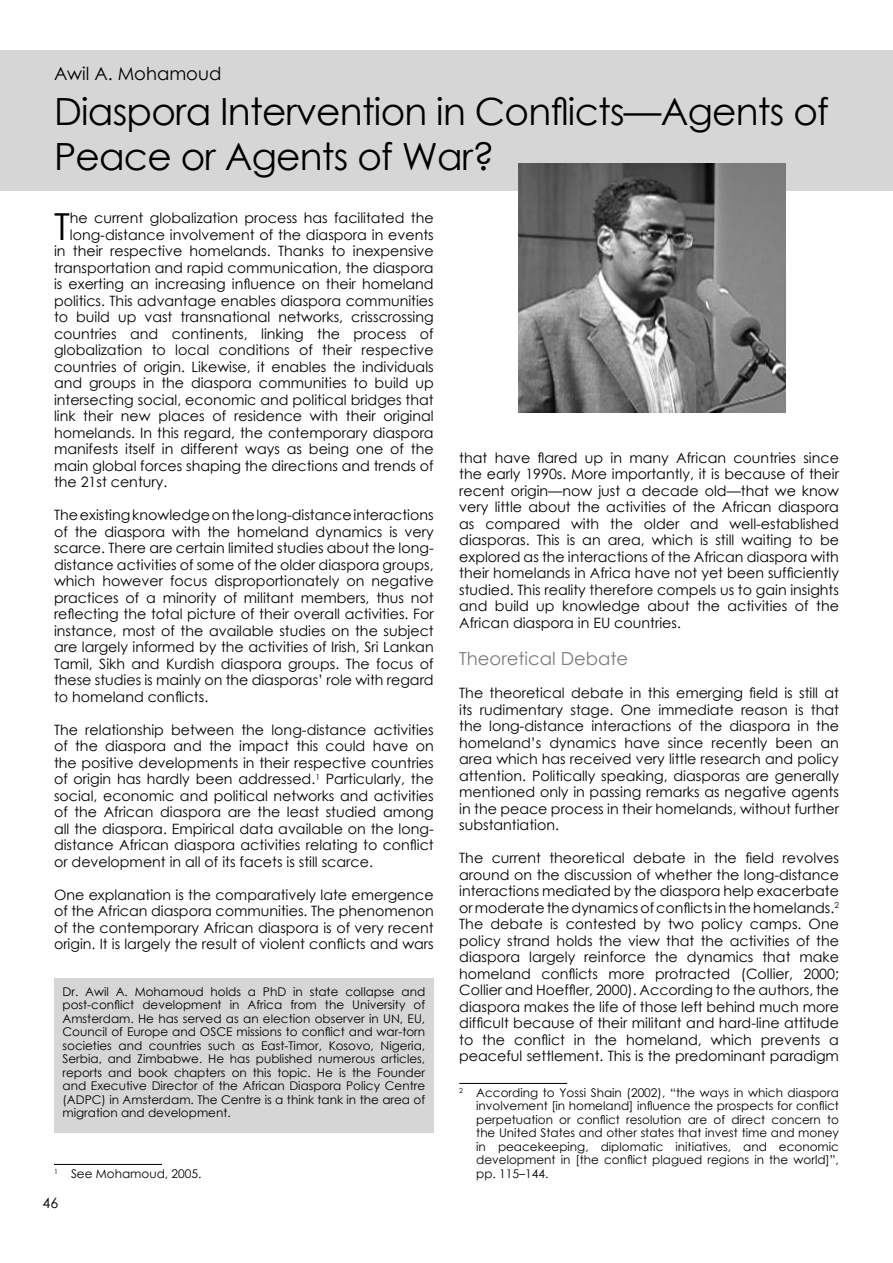
<style>
.page{position:relative;width:893px;height:1263px;background:#fff}
.page>*{position:absolute;margin:0;border:0;box-sizing:border-box;transform-origin:0 0}
.t1{font:37.5px/45px "Century Gothic";letter-spacing:-.02em;color:#000}
.t2{font:37.2px "Century Gothic";color:#000}
.t3{font:18px "Century Gothic";color:#7c7c7c}
.t4{font:18px "Century Gothic";color:#000}
.t5{font:14.25px/16.5px "Century Gothic";color:#000;text-align:justify}
.t6{font:12px/13.5px "Century Gothic";color:#000;text-align:justify}
</style>
<div class="page">
<div style="left:0;top:50px;width:893px;height:140px;background:#d6d6d6"></div>
<img style="left:519px;top:164px;width:267px;height:249px">
<hr style="left:54px;top:1164px;width:108px;height:1px;background:#000">
<hr style="left:459px;top:1083px;width:108px;height:1px;background:#000">
<div style="left:54px;top:978px;width:380px;height:154px;background:#d6d6d6"></div>
<p class="t4" style="left:54px;top:61px;width:169px">Awil A. Mohamoud</p>
<h1 class="t1" style="left:54px;top:88px;width:776px">Diaspora Intervention in Conflicts—Agents of<br>Peace or Agents of War?</h1>
<h2 class="t2" style="left:54px;top:200px;width:17px">T</h2>
<p class="t5" style="left:70px;top:210px;width:365px">he current globalization process has facilitated the</p>
<p class="t5" style="left:70px;top:226px;width:365px">long-distance involvement of the diaspora in events</p>
<p class="t5" style="left:54px;top:243px;width:381px">in their respective homelands. Thanks to inexpensive</p>
<p class="t5" style="left:54px;top:259px;width:381px">transportation and rapid communication, the diaspora</p>
<p class="t5" style="left:54px;top:276px;width:381px">is exerting an increasing influence on their homeland</p>
<p class="t5" style="left:54px;top:292px;width:381px">politics. This advantage enables diaspora communities</p>
<p class="t5" style="left:54px;top:309px;width:381px">to build up vast transnational networks, crisscrossing</p>
<p class="t5" style="left:54px;top:325px;width:381px">countries and continents, linking the process of</p>
<p class="t5" style="left:54px;top:342px;width:381px">globalization to local conditions of their respective</p>
<p class="t5" style="left:54px;top:358px;width:381px">countries of origin. Likewise, it enables the individuals</p>
<p class="t5" style="left:54px;top:375px;width:381px">and groups in the diaspora communities to build up</p>
<p class="t5" style="left:54px;top:391px;width:381px">intersecting social, economic and political bridges that</p>
<p class="t5" style="left:54px;top:408px;width:381px">link their new places of residence with their original</p>
<p class="t5" style="left:54px;top:424px;width:381px">homelands. In this regard, the contemporary diaspora</p>
<p class="t5" style="left:54px;top:441px;width:381px">manifests itself in different ways as being one of the</p>
<p class="t5" style="left:54px;top:457px;width:381px">main global forces shaping the directions and trends of</p>
<p class="t5" style="left:54px;top:474px;width:115px">the 21 st century.</p>
<p class="t5" style="left:54px;top:507px;width:381px">The existing knowledge on the long-distance interactions of the diaspora with the homeland dynamics is very scarce. There are certain limited studies about the long&shy;distance activities of some of the older diaspora groups, which however focus disproportionately on negative practices of a minority of militant members, thus not reflecting the total picture of their overall activities. For instance, most of the available studies on the subject are largely informed by the activities of Irish, Sri Lankan Tamil, Sikh and Kurdish diaspora groups. The focus of these studies is mainly on the diasporas’ role with regard to homeland conflicts.</p>
<p class="t5" style="left:54px;top:721px;width:381px">The relationship between the long-distance activities of the diaspora and the impact this could have on the positive developments in their respective countries of origin has hardly been addressed. Particularly, the social, economic and political networks and activities of the African diaspora are the least studied among all the diaspora. Empirical data available on the long&shy;distance African diaspora activities relating to conflict or development in all of its facets is still scarce.</p>
<p class="t5" style="left:54px;top:886px;width:381px">One explanation is the comparatively late emergence of the African diaspora communities. The phenomenon of the contemporary African diaspora is of very recent origin. It is largely the result of violent conflicts and wars</p>
<p class="t6" style="left:63px;top:984px;width:364px">Dr. Awil A. Mohamoud holds a PhD in state collapse and post-conflict development in Africa from the University of Amsterdam. He has served as an election observer in UN, EU, Council of Europe and OSCE missions to conflict and war-torn societies and countries such as East-Timor, Kosovo, Nigeria, Serbia, and Zimbabwe. He has published numerous articles, reports and book chapters on this topic. He is the Founder and Executive Director of the African Diaspora Policy Centre (ADPC) in Amsterdam. The Centre is a think tank in the area of migration and development.</p>
<p class="t5" style="left:43px;top:1194px;width:17px">46</p>
<p class="t6" style="left:71px;top:1167px;width:132px">See Mohamoud, 2005.</p>
<p class="t5" style="left:459px;top:449px;width:381px">that have flared up in many African countries since the early 1990s. More importantly, it is because of their recent origin—now just a decade old—that we know very little about the activities of the African diaspora as compared with the older and well-established diasporas. This is an area, which is still waiting to be explored as the interactions of the African diaspora with their homelands in Africa have not yet been sufficiently studied. This reality therefore compels us to gain insights and build up knowledge about the activities of the African diaspora in EU countries.</p>
<p class="t3" style="left:459px;top:646px;width:170px">Theoretical Debate</p>
<p class="t5" style="left:459px;top:685px;width:381px">The theoretical debate in this emerging field is still at its rudimentary stage. One immediate reason is that the long-distance interactions of the diaspora in the homeland’s dynamics have since recently been an area which has received very little research and policy attention. Politically speaking, diasporas are generally mentioned only in passing remarks as negative agents in the peace process in their homelands, without further substantiation.</p>
<p class="t5" style="left:459px;top:850px;width:381px;text-align:left">The current theoretical debate in the field revolves around on the discussion of whether the long-distance interactions mediated by the diaspora help exacerbate or moderate the dynamics of conflicts in the homelands.<br>The debate is contested by two policy camps. One policy strand holds the view that the activities of the diaspora largely reinforce the dynamics that make homeland conflicts more protracted (Collier, 2000; Collier and Hoeffler, 2000). According to the authors, the diaspora makes the life of those left behind much more difficult because of their militant and hard-line attitude to the conflict in the homeland, which prevents a peaceful settlement. This is the predominant paradigm</p>
<p class="t6" style="left:476px;top:1086px;width:364px">According to Yossi Shain (2002), “the ways in which diaspora involvement [in homeland] influence the prospects for conflict perpetuation or conflict resolution are of direct concern to the United States and other states that invest time and money in peacekeeping, diplomatic initiatives, and economic development in [the conflict plagued regions in the world]”, pp. 11 5–144.</p>
</div>
